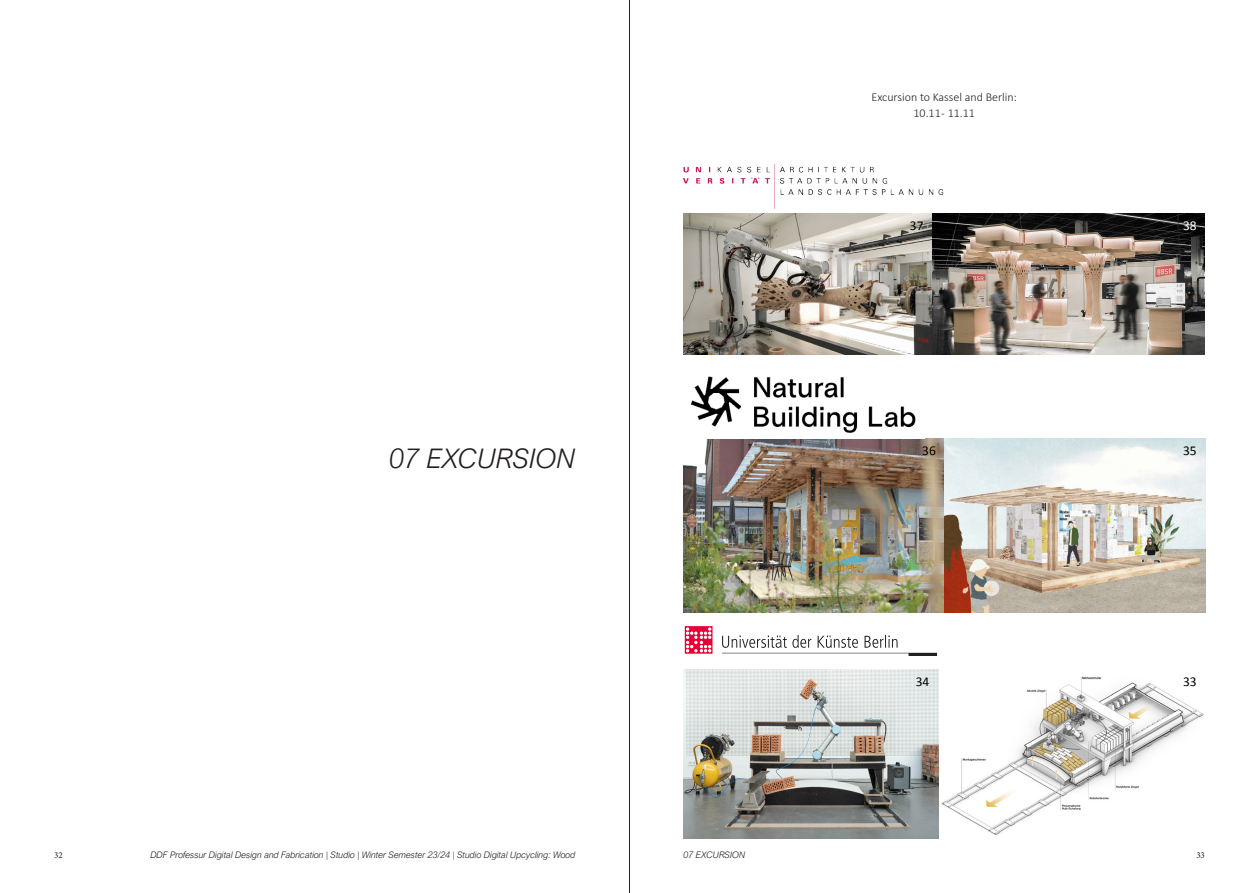
<style>
.page{position:relative;width:1259px;height:893px;background:#fff}
.page>*{position:absolute;margin:0;border:0;box-sizing:border-box;transform-origin:0 0}
._01_ChapterCover{font:italic 300 27px "Arial Nova";color:#231f20}
.Reference_numbers{font:13.5px "Calibri";color:#000}
.Reference_numbers-2{font:13.5px "Calibri";color:#fff}
.TOC_Subchapter{font:300 12px/15.8px "Calibri";color:#231f20;text-align:center}
.t1{font:italic 300 9px "Arial Nova";color:#231f20}
.t2{font:9px "Minion Pro";color:#231f20}
</style>
<div class="page">
<hr style="left:629px;top:0;width:1px;height:893px;background:#231f20">
<img style="left:683px;top:214px;width:522px;height:140px">
<img style="left:684px;top:439px;width:521px;height:173px">
<img style="left:683px;top:670px;width:521px;height:169px">
<img style="left:683px;top:165px;width:261px;height:49px">
<img style="left:690px;top:376px;width:226px;height:57px">
<svg style="left:685px;top:626px;width:27px;height:28px"></svg>
<svg style="left:722px;top:635px;width:215px;height:21px"></svg>
<p class="TOC_Subchapter" style="left:871px;top:89px;width:147px">Excursion to Kassel and Berlin:<br>10.11 - 11.11</p>
<p class="_01_ChapterCover" style="left:389px;top:443px;width:187px">07 EXCURSION</p>
<p class="Reference_numbers" style="left:910px;top:216px;width:15px">37</p>
<p class="Reference_numbers-2" style="left:1183px;top:216px;width:15px">38</p>
<p class="Reference_numbers" style="left:922px;top:441px;width:15px">36</p>
<p class="Reference_numbers" style="left:1183px;top:441px;width:15px">35</p>
<p class="Reference_numbers" style="left:915px;top:672px;width:15px">34</p>
<p class="Reference_numbers" style="left:1183px;top:672px;width:15px">33</p>
<p class="t2" style="left:54px;top:849px;width:10px">32</p>
<p class="t1" style="left:150px;top:850px;width:426px">DDF Professur Digital Design and Fabrication | Studio | Winter Semester 23/24 | Studio Digital Upcycling: Wood</p>
<p class="t1" style="left:683px;top:850px;width:63px">07 EXCURSION</p>
<p class="t2" style="left:1196px;top:849px;width:10px">33</p>
</div>
